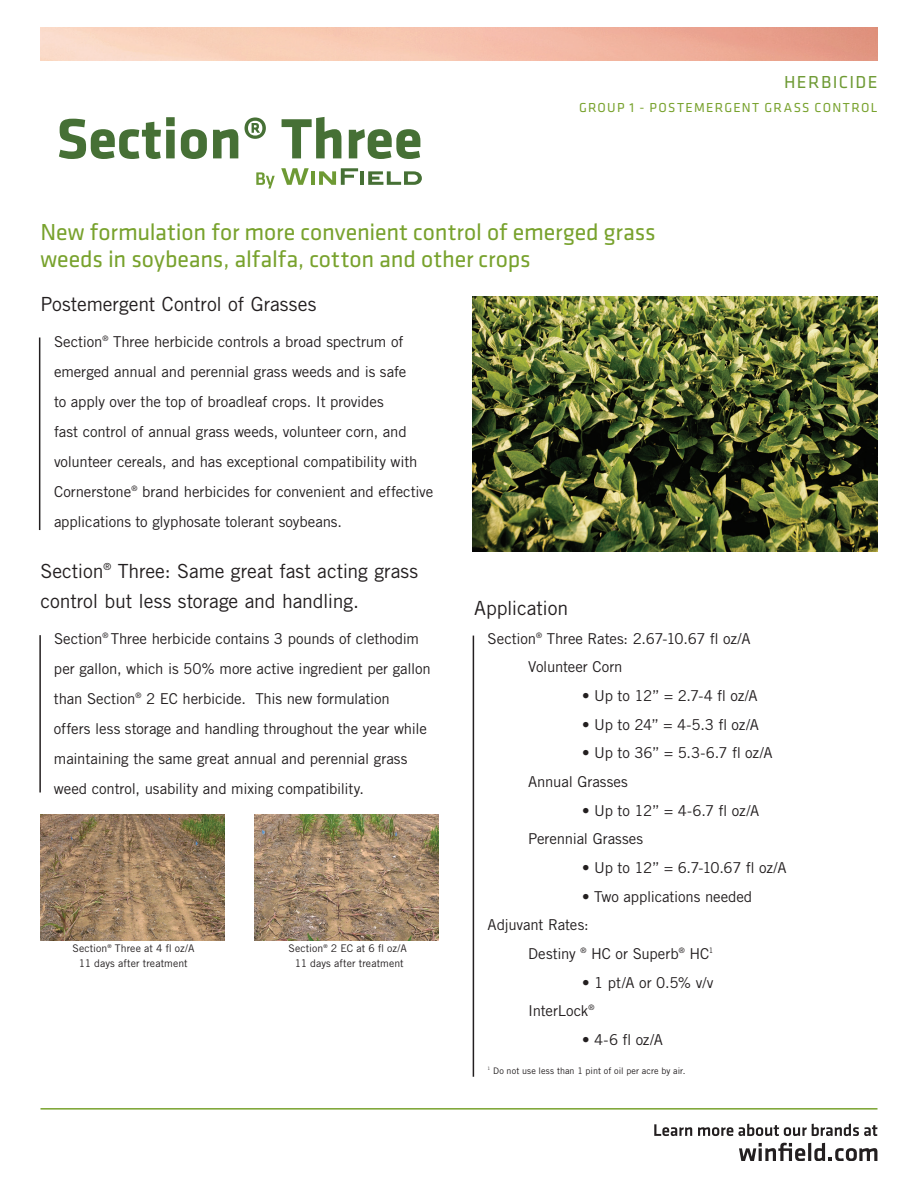
<style>
.page{position:relative;width:918px;height:1188px;background:#fff}
.page>*{position:absolute;margin:0;border:0;box-sizing:border-box;transform-origin:0 0}
.t1{font:700 58.8px "Klavika";color:#467035}
.t2{font:24px/27px "Klavika";letter-spacing:.005em;color:#78a22d}
.t3{font:19.5px/30px "Trade Gothic LT Std";letter-spacing:-.005em;color:#231f20}
.t4{font:18px "Klavika";letter-spacing:.08em;color:#6e9a34}
.t5{font:15px/30px "Trade Gothic LT Std";letter-spacing:-.01em;color:#231f20}
.t6{font:13.5px "Klavika";letter-spacing:.09em;color:#78a22d}
.t7{font:10.5px "Trade Gothic LT Std";letter-spacing:.005em;color:#231f20}
.t8{font:9px "Trade Gothic LT Std";letter-spacing:.005em;color:#231f20}
</style>
<div class="page">
<img style="left:472px;top:296px;width:406px;height:256px">
<hr style="left:40px;top:1108px;width:838px;height:2px;background:#78a22d">
<svg style="left:654px;top:1124px;width:38px;height:12px"></svg>
<svg style="left:698px;top:1124px;width:180px;height:12px"></svg>
<svg style="left:739px;top:1143px;width:66px;height:18px"></svg>
<hr style="left:808px;top:1143px;width:3px;height:18px;background:#231f20">
<svg style="left:814px;top:1143px;width:63px;height:18px"></svg>
<hr style="left:39px;top:338px;width:1px;height:192px;background:#231f20">
<hr style="left:39px;top:635px;width:2px;height:157px;background:#231f20">
<hr style="left:473px;top:636px;width:1px;height:441px;background:#231f20">
<svg style="left:281px;top:168px;width:28px;height:17px"></svg>
<hr style="left:311px;top:171px;width:4px;height:14px;background:#6e9a34">
<svg style="left:319px;top:168px;width:39px;height:17px"></svg>
<hr style="left:360px;top:171px;width:4px;height:14px;background:#467035">
<svg style="left:368px;top:171px;width:54px;height:14px"></svg>
<svg style="left:256px;top:172px;width:19px;height:17px"></svg>
<img style="left:41px;top:814px;width:184px;height:126px">
<img style="left:255px;top:814px;width:183px;height:126px">
<h1 class="t1" style="left:56px;top:96px;width:368px">Section® Three</h1>
<p class="t4" style="left:784px;top:71px;width:95px">herbicide</p>
<p class="t6" style="left:579px;top:99px;width:300px">group 1 - postemergent grass control</p>
<h2 class="t2" style="left:40px;top:218px;width:617px">New formulation for more convenient control of emerged grass weeds in soybeans, alfalfa, cotton and other crops</h2>
<h3 class="t3" style="left:40px;top:288px;width:278px">Postemergent Control of Grasses</h3>
<p class="t5" style="left:54px;top:327px;width:381px">Section<sup>®</sup> Three herbicide controls a broad spectrum of emerged annual and perennial grass weeds and is safe<br>to apply over the top of broadleaf crops. It provides<br>fast control of annual grass weeds, volunteer corn, and volunteer cereals, and has exceptional compatibility with Cornerstone<sup>®</sup> brand herbicides for convenient and effective applications to glyphosate tolerant soybeans.</p>
<h3 class="t3" style="left:40px;top:555px;width:379px">Section<sup>®</sup> Three: Same great fast acting grass control but less storage and handling.</h3>
<p class="t5" style="left:54px;top:624px;width:378px">Section<sup>®</sup> Three herbicide contains 3 pounds of clethodim per gallon, which is 50% more active ingredient per gallon than Section<sup>®</sup> 2 EC herbicide. This new formulation<br>offers less storage and handling throughout the year while maintaining the same great annual and perennial grass weed control, usability and mixing compatibility.</p>
<p class="t7" style="left:73px;top:942px;width:123px">Section<sup>®</sup> Three at 4 fl oz/A</p>
<p class="t7" style="left:289px;top:942px;width:120px">Section<sup>®</sup> 2 EC at 6 fl oz/A</p>
<p class="t7" style="left:79px;top:957px;width:110px">11 days after treatment</p>
<p class="t7" style="left:295px;top:957px;width:110px">11 days after treatment</p>
<h3 class="t3" style="left:474px;top:593px;width:96px">Application</h3>
<p class="t5" style="left:528px;top:624px;width:224px;line-height:28.7px;text-indent:-41px">Section<sup>®</sup> Three Rates: 2.67-10.67 fl oz/A<br>Volunteer Corn</p>
<p class="t5" style="left:582px;top:680px;width:177px">• Up to 12” = 2.7-4 fl oz/A</p>
<p class="t5" style="left:582px;top:709px;width:178px">• Up to 24” = 4-5.3 fl oz/A</p>
<p class="t5" style="left:528px;top:738px;width:246px;line-height:28.7px;text-indent:54px">• Up to 36” = 5.3-6.7 fl oz/A<br>Annual Grasses</p>
<p class="t5" style="left:528px;top:796px;width:233px;line-height:28.7px;text-indent:54px">• Up to 12” = 4-6.7 fl oz/A<br>Perennial Grasses</p>
<p class="t5" style="left:582px;top:852px;width:206px">• Up to 12” = 6.7-10.67 fl oz/A</p>
<p class="t5" style="left:582px;top:881px;width:172px">• Two applications needed</p>
<p class="t5" style="left:488px;top:910px;width:103px">Adjuvant Rates:</p>
<p class="t5" style="left:528px;top:938px;width:187px">Destiny <sup>®</sup> HC or Superb<sup>®</sup> HC<sup>1</sup></p>
<p class="t5" style="left:528px;top:968px;width:187px;line-height:28.7px;text-indent:54px">• 1 pt/A or 0.5% v/v<br>InterLock<sup>®</sup></p>
<p class="t5" style="left:582px;top:1025px;width:82px">• 4-6 fl oz/A</p>
<p class="t8" style="left:488px;top:1065px;width:200px"><sup>1</sup> Do not use less than 1 pint of oil per acre by air.</p>
</div>
